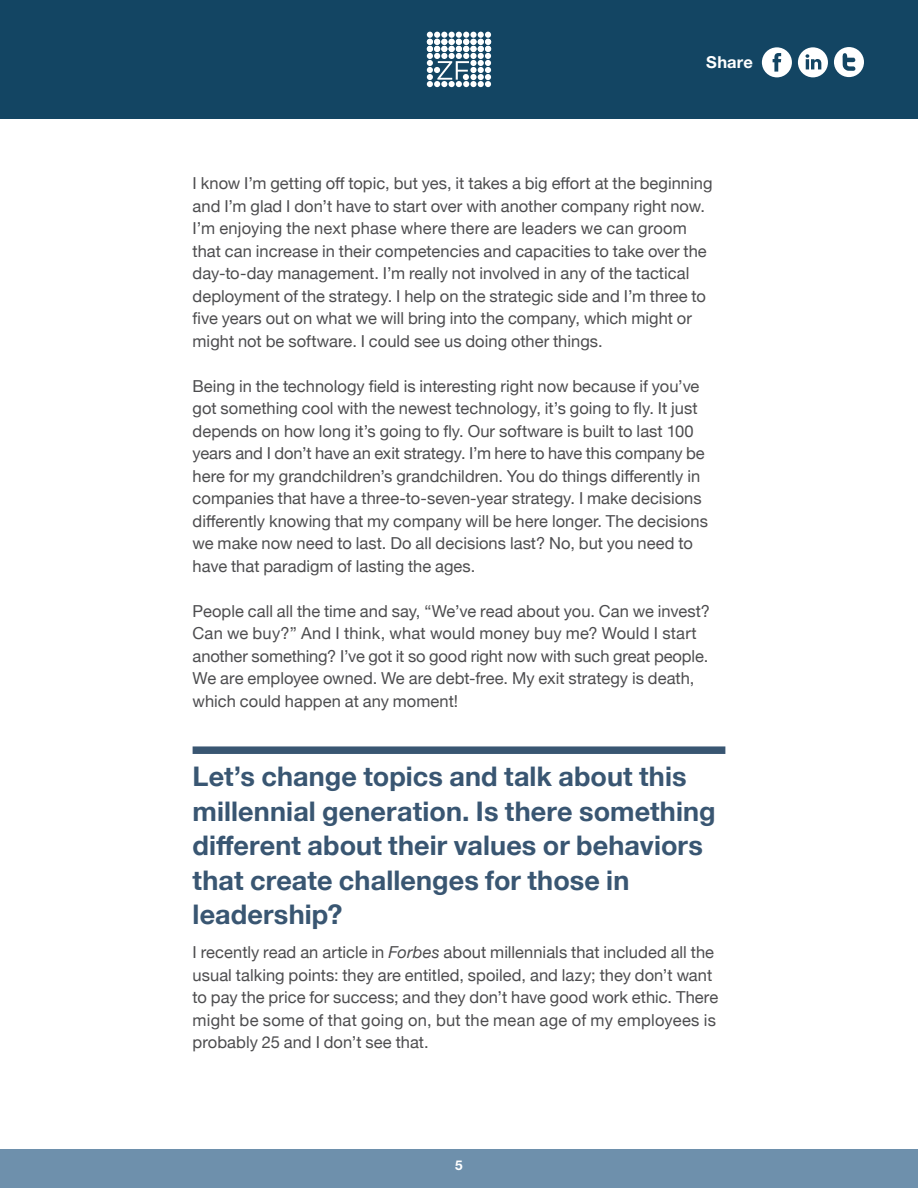
<style>
.page{position:relative;width:918px;height:1188px;background:#fff}
.page>*{position:absolute;margin:0;border:0;box-sizing:border-box;transform-origin:0 0}
.t1{font:700 27px/34.5px "Helvetica Neue";letter-spacing:.005em;color:#395672}
.t2{font:16.5px/22.5px "Helvetica Neue";color:#4d4d4f}
.t3{font:700 16.5px "Helvetica Neue LT Std";letter-spacing:.015em;color:#fff}
.t4{font:700 13.5px "Helvetica Neue LT Std";color:#fff}
.s1{font-style:italic}
</style>
<div class="page">
<div style="left:0;top:0;width:918px;height:119px;background:#134563"></div>
<div style="left:0;top:1149px;width:918px;height:39px;background:#6e90ac"></div>
<div style="left:470px;top:53px;width:7px;height:6px;background:#fff;border-radius:50%"></div>
<div style="left:470px;top:60px;width:7px;height:6px;background:#fff;border-radius:50%"></div>
<div style="left:470px;top:67px;width:7px;height:6px;background:#fff;border-radius:50%"></div>
<div style="left:470px;top:39px;width:7px;height:6px;background:#fff;border-radius:50%"></div>
<div style="left:470px;top:46px;width:7px;height:6px;background:#fff;border-radius:50%"></div>
<div style="left:470px;top:32px;width:7px;height:6px;background:#fff;border-radius:50%"></div>
<div style="left:470px;top:74px;width:7px;height:6px;background:#fff;border-radius:50%"></div>
<div style="left:470px;top:81px;width:7px;height:6px;background:#fff;border-radius:50%"></div>
<svg style="left:478px;top:32px;width:13px;height:55px"></svg>
<svg style="left:427px;top:32px;width:42px;height:55px"></svg>
<svg style="left:798px;top:47px;width:30px;height:30px"></svg>
<svg style="left:834px;top:47px;width:30px;height:30px"></svg>
<svg style="left:762px;top:47px;width:30px;height:30px"></svg>
<div style="left:193px;top:746px;width:532px;height:8px;background:#395672"></div>
<p class="t3" style="left:706px;top:52px;width:48px">Share</p>
<p class="t2" style="left:193px;top:173px;width:521px">I know I’m getting off topic, but yes, it takes a big effort at the beginning and I’m glad I don’t have to start over with another company right now.<br>I’m enjoying the next phase where there are leaders we can groom that can increase in their competencies and capacities to take over the day-to-day management. I’m really not involved in any of the tactical deployment of the strategy. I help on the strategic side and I’m three to five years out on what we will bring into the company, which might or might not be software. I could see us doing other things.</p>
<p class="t2" style="left:193px;top:376px;width:517px">Being in the technology field is interesting right now because if you’ve got something cool with the newest technology, it’s going to fly. It just depends on how long it’s going to fly. Our software is built to last 100 years and I don’t have an exit strategy. I’m here to have this company be here for my grandchildren’s grandchildren. You do things differently in companies that have a three-to-seven-year strategy. I make decisions differently knowing that my company will be here longer. The decisions we make now need to last. Do all decisions last? No, but you need to have that paradigm of lasting the ages.</p>
<p class="t2" style="left:193px;top:601px;width:519px">People call all the time and say, “We’ve read about you. Can we invest?<br>Can we buy?” And I think, what would money buy me? Would I start another something? I’ve got it so good right now with such great people.<br>We are employee owned. We are debt-free. My exit strategy is death, which could happen at any moment!</p>
<h1 class="t1" style="left:193px;top:760px;width:525px">Let’s change topics and talk about this millennial generation. Is there something different about their values or behaviors that create challenges for those in leadership?</h1>
<p class="t2" style="left:193px;top:942px;width:527px">I recently read an article in <span class="s1">Forbes</span> about millennials that included all the usual talking points: they are entitled, spoiled, and lazy; they don’t want to pay the price for success; and they don’t have good work ethic. There might be some of that going on, but the mean age of my employees is probably 25 and I don’t see that.</p>
<p class="t4" style="left:455px;top:1157px;width:9px">5</p>
</div>
